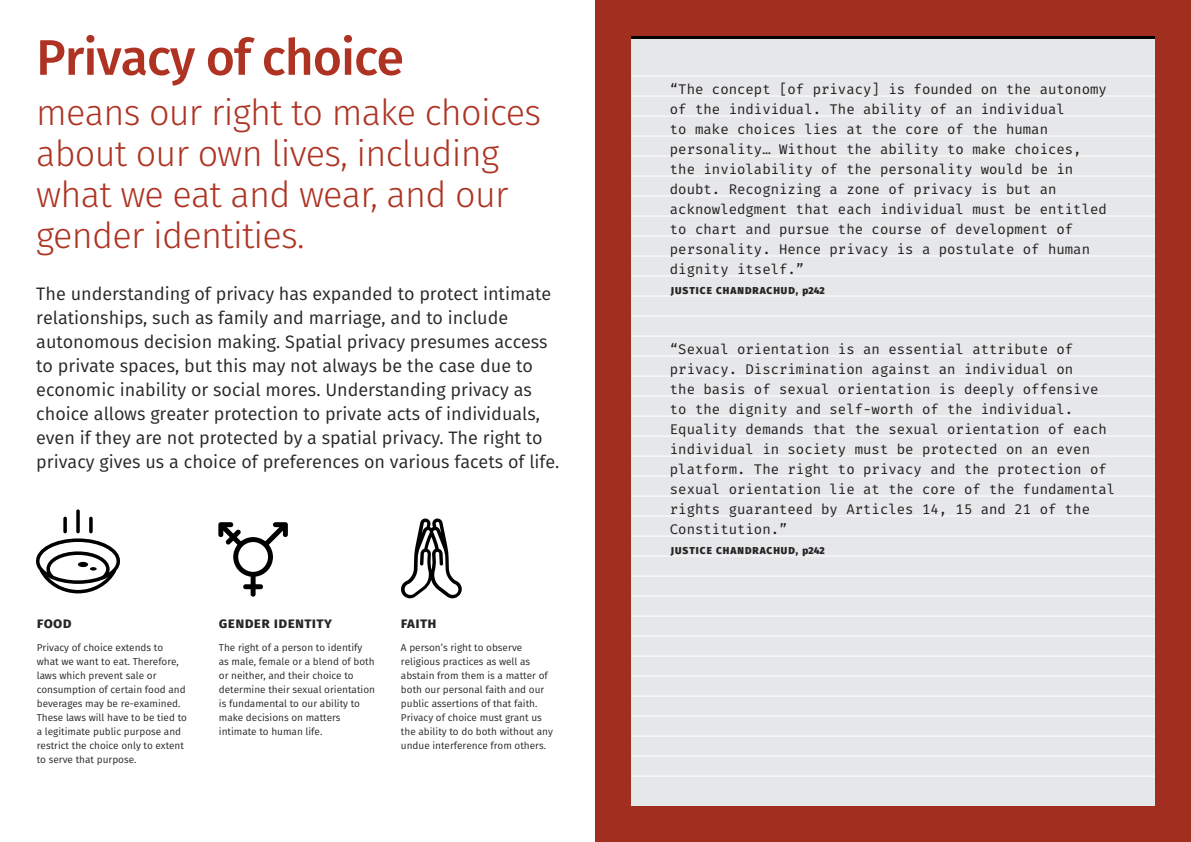
<style>
.page{position:relative;width:1191px;height:842px;background:#fff}
.page>*{position:absolute;margin:0;border:0;box-sizing:border-box;transform-origin:0 0}
.t1{font:500 50px "Fira Sans";letter-spacing:-.02em;color:#ae3323}
.t2{font:300 36px/41px "Fira Sans";letter-spacing:-.02em;color:#ae3323}
.t3{font:18px/24px "Fira Sans";color:#282526}
.t4{font:700 15px "Fira Sans";letter-spacing:.02em;color:#282526}
.t5{font:14px/20px "Fira Mono";color:#231f20}
.t6{font:10px/14px "Fira Sans";color:#282526}
.t7{font:800 10px "Fira Sans";letter-spacing:.1em;color:#282526}
</style>
<div class="page">
<div style="left:595px;top:0;width:596px;height:842px;background:#a12e1f"></div>
<div style="left:631px;top:36px;width:524px;height:770px;background:#e6e7e9"></div>
<hr style="left:631px;top:96px;width:524px;height:1px;background:#fff">
<hr style="left:631px;top:116px;width:524px;height:1px;background:#fff">
<hr style="left:631px;top:136px;width:524px;height:1px;background:#fff">
<hr style="left:631px;top:156px;width:524px;height:1px;background:#fff">
<hr style="left:631px;top:176px;width:524px;height:1px;background:#fff">
<hr style="left:631px;top:196px;width:524px;height:1px;background:#fff">
<hr style="left:631px;top:216px;width:524px;height:1px;background:#fff">
<hr style="left:631px;top:236px;width:524px;height:1px;background:#fff">
<hr style="left:631px;top:76px;width:524px;height:1px;background:#fff">
<hr style="left:631px;top:276px;width:524px;height:1px;background:#fff">
<hr style="left:631px;top:296px;width:524px;height:1px;background:#fff">
<hr style="left:631px;top:316px;width:524px;height:1px;background:#fff">
<hr style="left:631px;top:336px;width:524px;height:1px;background:#fff">
<hr style="left:631px;top:356px;width:524px;height:1px;background:#fff">
<hr style="left:631px;top:376px;width:524px;height:1px;background:#fff">
<hr style="left:631px;top:396px;width:524px;height:1px;background:#fff">
<hr style="left:631px;top:416px;width:524px;height:1px;background:#fff">
<hr style="left:631px;top:256px;width:524px;height:1px;background:#fff">
<hr style="left:631px;top:456px;width:524px;height:1px;background:#fff">
<hr style="left:631px;top:476px;width:524px;height:1px;background:#fff">
<hr style="left:631px;top:496px;width:524px;height:1px;background:#fff">
<hr style="left:631px;top:516px;width:524px;height:1px;background:#fff">
<hr style="left:631px;top:536px;width:524px;height:1px;background:#fff">
<hr style="left:631px;top:556px;width:524px;height:1px;background:#fff">
<hr style="left:631px;top:576px;width:524px;height:1px;background:#fff">
<hr style="left:631px;top:596px;width:524px;height:1px;background:#fff">
<hr style="left:631px;top:436px;width:524px;height:1px;background:#fff">
<hr style="left:631px;top:636px;width:524px;height:1px;background:#fff">
<hr style="left:631px;top:656px;width:524px;height:1px;background:#fff">
<hr style="left:631px;top:676px;width:524px;height:1px;background:#fff">
<hr style="left:631px;top:696px;width:524px;height:1px;background:#fff">
<hr style="left:631px;top:716px;width:524px;height:1px;background:#fff">
<hr style="left:631px;top:736px;width:524px;height:1px;background:#fff">
<hr style="left:631px;top:756px;width:524px;height:1px;background:#fff">
<hr style="left:631px;top:776px;width:524px;height:1px;background:#fff">
<hr style="left:631px;top:616px;width:524px;height:1px;background:#fff">
<svg style="left:36px;top:538px;width:84px;height:55px"></svg>
<div style="left:78px;top:562px;width:10px;height:5px;background:#000;border-radius:50%"></div>
<svg style="left:63px;top:517px;width:4px;height:16px"></svg>
<svg style="left:76px;top:509px;width:4px;height:24px"></svg>
<svg style="left:89px;top:517px;width:4px;height:16px"></svg>
<svg style="left:218px;top:522px;width:70px;height:75px"></svg>
<svg style="left:401px;top:518px;width:61px;height:80px"></svg>
<hr style="left:631px;top:36px;width:524px;height:2px;background:#040503">
<h1 class="t1" style="left:36px;top:17px;width:369px">Privacy of choice</h1>
<h2 class="t2" style="left:36px;top:92px;width:506px">means our right to make choices about our own lives, including what we eat and wear, and our gender identities.</h2>
<p class="t3" style="left:36px;top:282px;width:524px">The understanding of privacy has expanded to protect intimate relationships, such as family and marriage, and to include autonomous decision making. Spatial privacy presumes access to private spaces, but this may not always be the case due to economic inability or social mores. Understanding privacy as choice allows greater protection to private acts of individuals, even if they are not protected by a spatial privacy. The right to privacy gives us a choice of preferences on various facets of life.</p>
<p class="t4" style="left:37px;top:610px;width:36px">food</p>
<p class="t6" style="left:37px;top:640px;width:152px">Privacy of choice extends to what we want to eat. Therefore, laws which prevent sale or consumption of certain food and beverages may be re-examined.<br>These laws will have to be tied to a legitimate public purpose and restrict the choice only to extent to serve that purpose.</p>
<p class="t4" style="left:219px;top:610px;width:115px">gender identity</p>
<p class="t6" style="left:219px;top:640px;width:158px">The right of a person to identify as male, female or a blend of both or neither, and their choice to determine their sexual orientation is fundamental to our ability to make decisions on matters intimate to human life.</p>
<p class="t4" style="left:401px;top:610px;width:37px">faith</p>
<p class="t6" style="left:401px;top:640px;width:153px">A person’s right to observe religious practices as well as abstain from them is a matter of both our personal faith and our public assertions of that faith.<br>Privacy of choice must grant us the ability to do both without any undue interference from others.</p>
<p class="t5" style="left:670px;top:80px;width:438px">“The concept [of privacy] is founded on the autonomy of the individual. The ability of an individual<br>to make choices lies at the core of the human personality… Without the ability to make choices, the inviolability of the personality would be in doubt. Recognizing a zone of privacy is but an acknowledgment that each individual must be entitled to chart and pursue the course of development of personality. Hence privacy is a postulate of human dignity itself.”</p>
<p class="t7" style="left:671px;top:282px;width:155px">JUSTICE CHANDRACHUD, p242</p>
<p class="t5" style="left:670px;top:340px;width:447px">“Sexual orientation is an essential attribute of privacy. Discrimination against an individual on<br>the basis of sexual orientation is deeply offensive to the dignity and self-worth of the individual.<br>Equality demands that the sexual orientation of each individual in society must be protected on an even platform. The right to privacy and the protection of sexual orientation lie at the core of the fundamental rights guaranteed by Articles 14, 15 and 21 of the Constitution.”</p>
<p class="t7" style="left:671px;top:542px;width:155px">JUSTICE CHANDRACHUD, p242</p>
</div>
